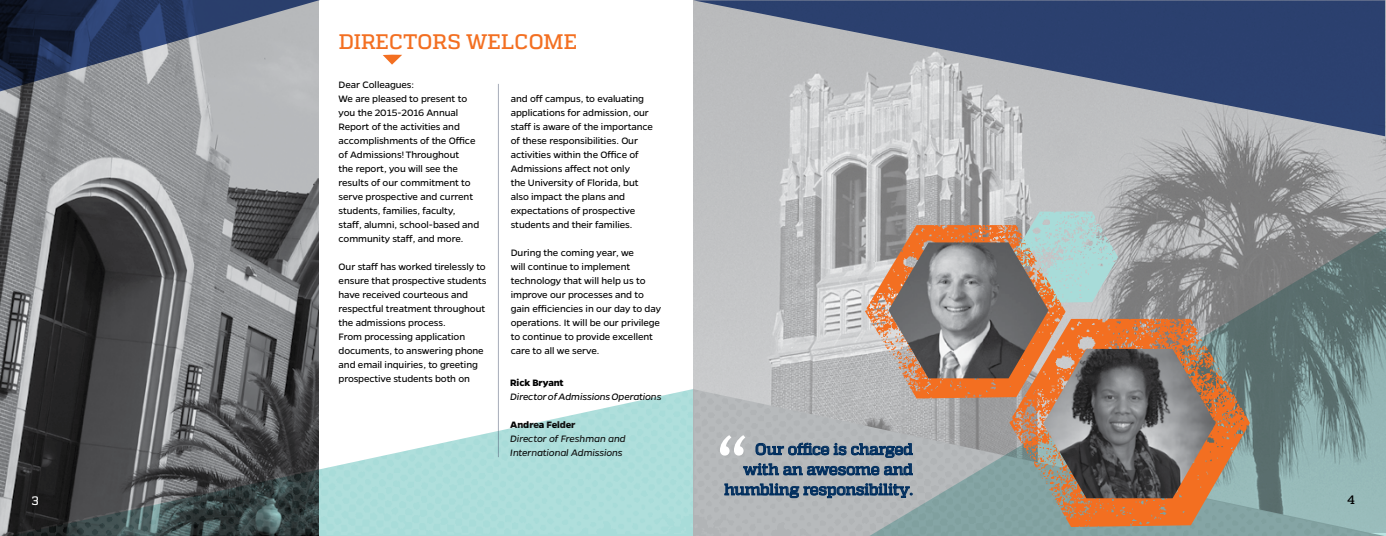
<style>
.page{position:relative;width:1386px;height:536px;background:#fff}
.page>*{position:absolute;margin:0;border:0;box-sizing:border-box;transform-origin:0 0}
.t1{font:87.5px "Gentona";color:#fff}
.t2{font:500 21px "Quadon";color:#f36f21}
.t3{font:500 15.75px/20.1px "Quadon";letter-spacing:-.01em;color:#002e5e;text-align:right}
.t4{font:500 12.25px "Quadon";color:#fff}
.t5{font:500 12.25px "Quadon";color:#000}
.t6{font:10.5px/14px "Gentona";letter-spacing:-.01em;color:#000}
.t7{font:italic 10.5px/14px "Gentona";letter-spacing:-.01em;color:#000}
.t8{font:700 10.5px "Gentona";letter-spacing:-.01em;color:#000}
</style>
<div class="page">
<img style="left:693px;top:136px;width:692px;height:253px">
<svg style="left:383px;top:55px;width:19px;height:10px"></svg>
<img style="left:0;top:91px;width:319px;height:298px">
<svg style="left:0;top:0;width:320px;height:91px;background:#677083"></svg>
<img style="left:1px;top:387px;width:692px;height:149px">
<img style="left:694px;top:389px;width:688px;height:147px">
<svg style="left:869px;top:228px;width:517px;height:307px;background:#859596"></svg>
<img style="left:1009px;top:319px;width:241px;height:208px">
<img style="left:1012px;top:211px;width:106px;height:92px">
<img style="left:1043px;top:349px;width:173px;height:149px">
<hr style="left:498px;top:84px;width:1px;height:373px;background:#4b5772">
<svg style="left:756px;top:442px;width:157px;height:15px;background:#738598"></svg>
<svg style="left:743px;top:463px;width:170px;height:12px;background:#687d92"></svg>
<svg style="left:724px;top:483px;width:188px;height:15px;background:#6f8296"></svg>
<svg style="left:693px;top:0;width:692px;height:136px;background:#758098"></svg>
<img style="left:865px;top:225px;width:201px;height:173px">
<img style="left:888px;top:242px;width:161px;height:136px">
<p class="t4" style="left:32px;top:493px;width:9px">3</p>
<h2 class="t2" style="left:339px;top:29px;width:240px">DIRECTORS WELCOME</h2>
<p class="t6" style="left:339px;top:77px;width:142px">Dear Colleagues:<br>We are pleased to present to you the 2015-2016 Annual<br>Report of the activities and accomplishments of the Office of Admissions! Throughout<br>the report, you will see the results of our commitment to serve prospective and current students, families, faculty, staff, alumni, school-based and community staff, and more.</p>
<p class="t6" style="left:339px;top:259px;width:149px">Our staff has worked tirelessly to ensure that prospective students have received courteous and respectful treatment throughout the admissions process.<br>From processing application documents, to answering phone and email inquiries, to greeting prospective students both on</p>
<p class="t6" style="left:511px;top:91px;width:144px">and off campus, to evaluating applications for admission, our staff is aware of the importance of these responsibilities. Our activities within the Office of<br>Admissions affect not only<br>the University of Florida, but also impact the plans and expectations of prospective students and their families.</p>
<p class="t6" style="left:511px;top:245px;width:152px">During the coming year, we<br>will continue to implement technology that will help us to improve our processes and to gain efficiencies in our day to day operations. It will be our privilege to continue to provide excellent care to all we serve.</p>
<p class="t8" style="left:510px;top:376px;width:55px">Rick Bryant</p>
<p class="t7" style="left:510px;top:389px;width:153px">Director of Admissions Operations</p>
<p class="t8" style="left:510px;top:418px;width:67px">Andrea Felder</p>
<p class="t7" style="left:510px;top:431px;width:117px">Director of Freshman and<br>International Admissions</p>
<h1 class="t1" style="left:713px;top:416px;width:38px">“</h1>
<h3 class="t3" style="left:724px;top:439px;width:190px">Our office is charged with an awesome and humbling responsibility.</h3>
<p class="t5" style="left:1347px;top:492px;width:9px">4</p>
</div>
